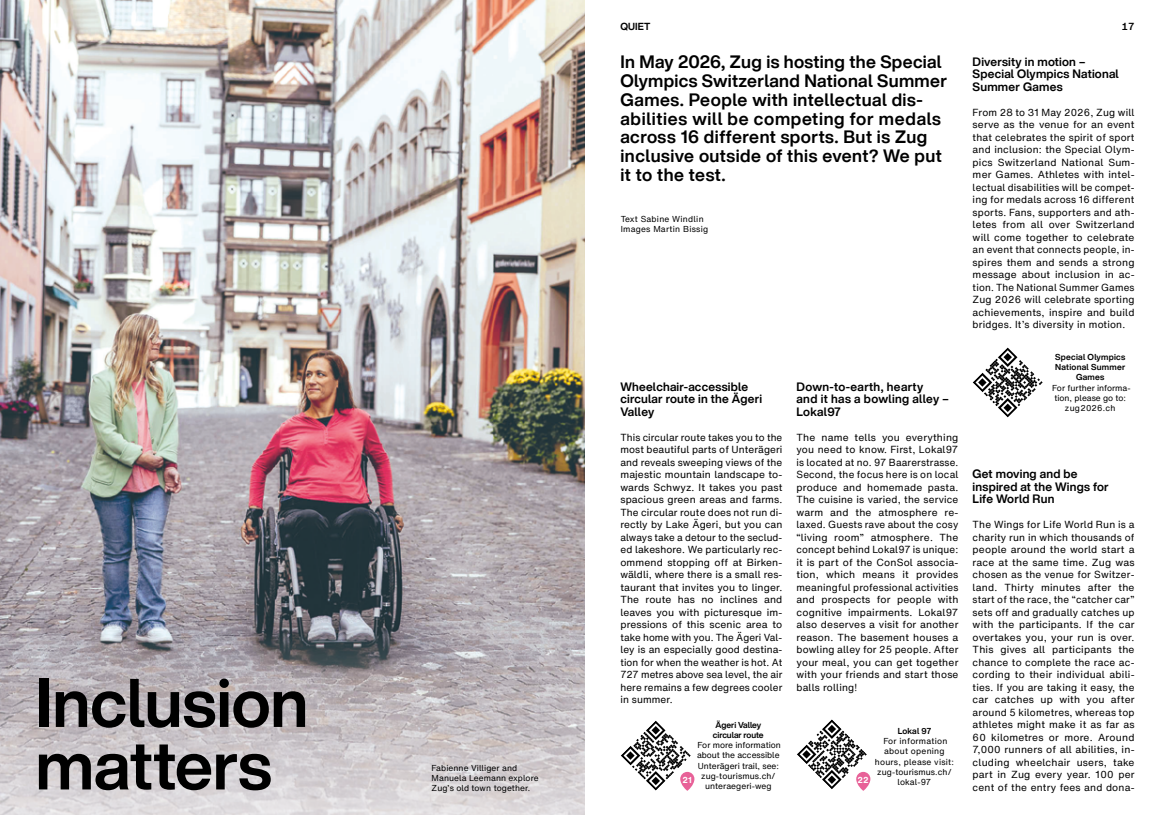
<style>
.page{position:relative;width:1170px;height:815px;background:#fff}
.page>*{position:absolute;margin:0;border:0;box-sizing:border-box;transform-origin:0 0}
.t1{font:700 67.5px/62.5px "Helvetica Now Display";letter-spacing:-.005em;color:#000}
.t2{font:700 17.5px/18.8px "Helvetica Now Display";letter-spacing:.025em;color:#000}
.t3{font:700 11.88px/12.5px "Helvetica Now Display";letter-spacing:.02em;color:#000}
.t4{font:10px/12.5px "Helvetica Now Text";letter-spacing:.02em;color:#000;text-align:justify}
.t5{font:700 10px "Helvetica Now Display";letter-spacing:.01em;color:#000}
.t6{font:8.5px/10.1px "Helvetica Now Text";letter-spacing:.01em;color:#000;text-align:center}
.t7{font:8.5px/10.1px "Helvetica Now Text";letter-spacing:.03em;color:#000}
.t8{font:700 8.5px/10.1px "Helvetica Now Display";letter-spacing:.025em;color:#000;text-align:center}
.t9{font:700 8.5px/10.1px "Helvetica Now Display";color:#000}
.t10{font:700 8.5px "Helvetica Now Text";color:#fff}
</style>
<div class="page">
<img style="left:0;top:0;width:585px;height:397px">
<svg style="left:680px;top:772px;width:14px;height:19px"></svg>
<svg style="left:856px;top:772px;width:14px;height:19px"></svg>
<img style="left:0;top:397px;width:585px;height:418px">
<svg style="left:621px;top:720px;width:69px;height:71px"></svg>
<svg style="left:797px;top:719px;width:69px;height:70px"></svg>
<svg style="left:972px;top:347px;width:70px;height:71px"></svg>
<h1 class="t1" style="left:35px;top:672px;width:274px">Inclusion matters</h1>
<p class="t6" style="left:431px;top:763px;width:109px;text-align:left">Fabienne Villiger and<br>Manuela Leemann explore<br>Zug’s old town together.</p>
<p class="t5" style="left:620px;top:20px;width:31px">QUIET</p>
<p class="t2" style="left:620px;top:53px;width:328px">In May 2026, Zug is hosting the Special Olympics Switzerland National Summer Games. People with intellectual dis&shy;abilities will be competing for medals across 16 different sports. But is Zug inclusive outside of this event? We put it to the test.</p>
<p class="t7" style="left:620px;top:213px;width:89px">Text Sabine Windlin<br>Images Martin Bissig</p>
<p class="t3" style="left:620px;top:380px;width:143px">Wheelchair-accessible circular route in the Ägeri<br>Valley</p>
<p class="t4" style="left:620px;top:431px;width:163px">This circular route takes you to the most beautiful parts of Unterägeri and reveals sweeping views of the majestic mountain landscape to&shy;wards Schwyz. It takes you past spacious green areas and farms.<br>The circular route does not run di&shy;rectly by Lake Ägeri, but you can always take a detour to the seclud&shy;ed lakeshore. We particularly rec&shy;ommend stopping off at Birken&shy;wäldli, where there is a small res&shy;taurant that invites you to linger.<br>The route has no inclines and leaves you with picturesque im&shy;pressions of this scenic area to take home with you. The Ägeri Val&shy;ley is an especially good destina&shy;tion for when the weather is hot. At 727 metres above sea level, the air here remains a few degrees cooler in summer.</p>
<p class="t3" style="left:796px;top:380px;width:154px">Down-to-earth, hearty<br>and it has a bowling alley –<br>Lokal97</p>
<p class="t4" style="left:796px;top:431px;width:163px">The name tells you everything you need to know. First, Lokal97 is located at no. 97 Baarerstrasse.<br>Second, the focus here is on local produce and homemade pasta.<br>The cuisine is varied, the service warm and the atmosphere re&shy;laxed. Guests rave about the cosy “living room” atmosphere. The concept behind Lokal97 is unique: it is part of the ConSol associa&shy;tion, which means it provides meaningful professional activities and prospects for people with cognitive impairments. Lokal97 also deserves a visit for another reason. The basement houses a bowling alley for 25 people. After your meal, you can get together with your friends and start those balls rolling!</p>
<p class="t9" style="left:712px;top:720px;width:52px">Ägeri Valley circular route</p>
<p class="t6" style="left:697px;top:740px;width:85px">For more information about the accessible<br>Unterägeri trail, see: zug-tourismus.ch/ unteraegeri-weg</p>
<p class="t8" style="left:897px;top:726px;width:35px">Lokal 97</p>
<p class="t7" style="left:874px;top:736px;width:81px;text-align:center">For information about opening hours, please visit: zug-tourismus.ch/ lokal-97</p>
<p class="t10" style="left:682px;top:774px;width:11px">21</p>
<p class="t10" style="left:857px;top:774px;width:13px">22</p>
<p class="t5" style="left:1121px;top:20px;width:14px">17</p>
<p class="t3" style="left:972px;top:55px;width:148px">Diversity in motion –<br>Special Olympics National<br>Summer Games</p>
<p class="t4" style="left:972px;top:106px;width:163px">From 28 to 31 May 2026, Zug will serve as the venue for an event that celebrates the spirit of sport and inclusion: the Special Olym&shy;pics Switzerland National Sum&shy;mer Games. Athletes with intel&shy;lectual disabilities will be compet&shy;ing for medals across 16 different sports. Fans, supporters and ath&shy;letes from all over Switzerland will come together to celebrate an event that connects people, in&shy;spires them and sends a strong message about inclusion in ac&shy;tion. The National Summer Games Zug 2026 will celebrate sporting achievements, inspire and build bridges. It’s diversity in motion.</p>
<p class="t8" style="left:1055px;top:352px;width:72px">Special Olympics<br>National Summer<br>Games</p>
<p class="t6" style="left:1052px;top:382px;width:80px">For further informa&shy;tion, please go to: zug2026.ch</p>
<p class="t3" style="left:972px;top:468px;width:137px">Get moving and be inspired at the Wings for<br>Life World Run</p>
<p class="t4" style="left:972px;top:518px;width:163px">The Wings for Life World Run is a charity run in which thousands of people around the world start a race at the same time. Zug was chosen as the venue for Switzer&shy;land. Thirty minutes after the start of the race, the “catcher car” sets off and gradually catches up with the participants. If the car overtakes you, your run is over.<br>This gives all participants the chance to complete the race ac&shy;cording to their individual abili&shy;ties. If you are taking it easy, the car catches up with you after around 5 kilometres, whereas top athletes might make it as far as 60 kilometres or more. Around 7,000 runners of all abilities, in&shy;cluding wheelchair users, take part in Zug every year. 100 per cent of the entry fees and dona-</p>
</div>
